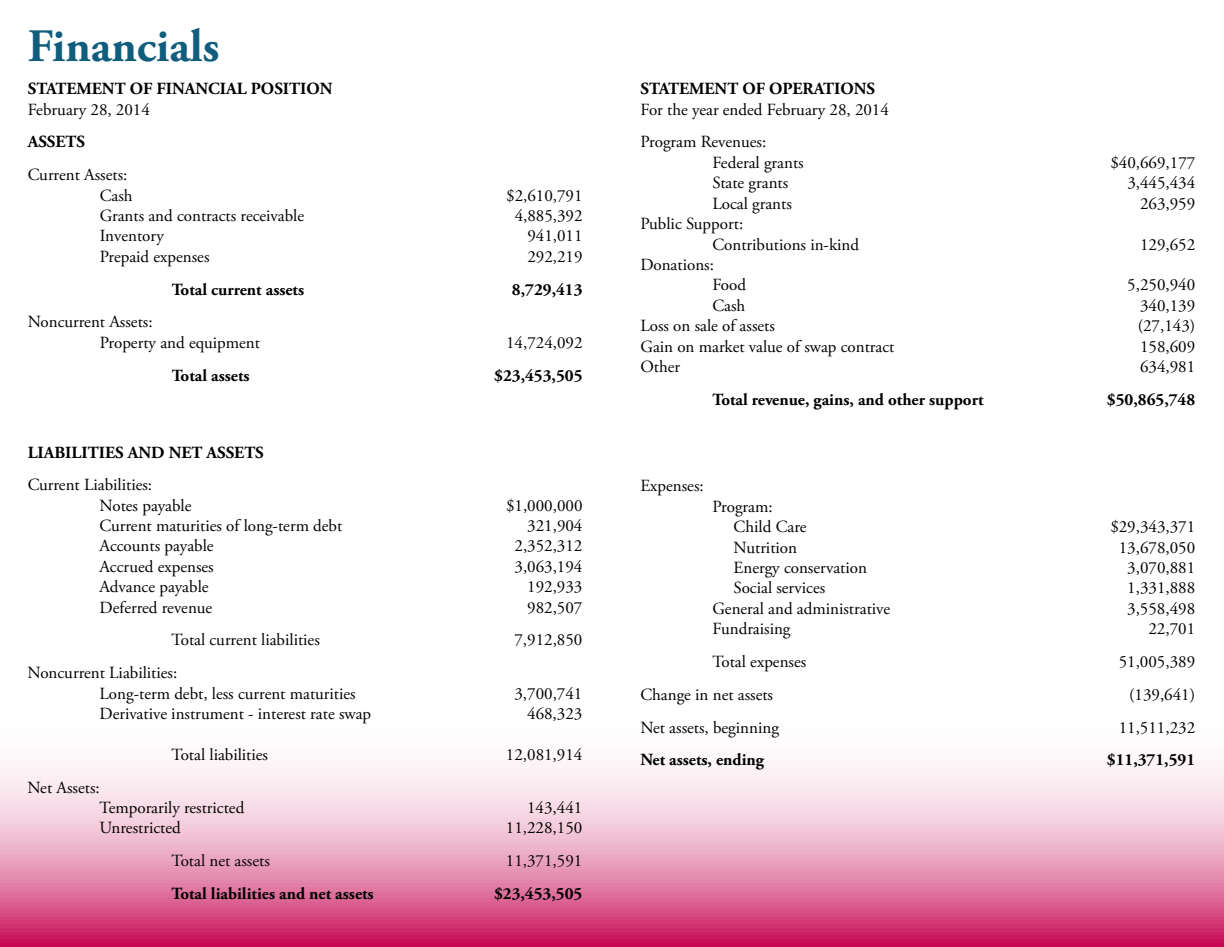
<style>
.page{position:relative;width:1224px;height:947px;background:#fff}
.page>*{position:absolute;margin:0;border:0;box-sizing:border-box;transform-origin:0 0}
.t1{font:700 46.4px "Adobe Garamond Pro";color:#105d7e}
.t2{font:17px/20.4px "Adobe Garamond Pro";color:#000}
.t3{font:700 17px "Adobe Garamond Pro";color:#000}
</style>
<div class="page">
<svg style="left:0;top:765px;width:1224px;height:180px;background:#e89bb9"></svg>
<h1 class="t1" style="left:28px;top:20px;width:193px">Financials</h1>
<p class="t3" style="left:28px;top:79px;width:306px">STATEMENT OF FINANCIAL POSITION</p>
<p class="t2" style="left:28px;top:100px;width:124px">February 28, 2014</p>
<p class="t3" style="left:28px;top:132px;width:59px">ASSETS</p>
<p class="t2" style="left:100px;top:165px;width:34px;text-indent:-72px">Current Assets:<br>Cash</p>
<p class="t2" style="left:506px;top:185px;width:78px">$2,610,791</p>
<p class="t2" style="left:100px;top:206px;width:206px">Grants and contracts receivable</p>
<p class="t2" style="left:515px;top:206px;width:69px">4,885,392</p>
<p class="t2" style="left:100px;top:226px;width:66px">Inventory</p>
<p class="t2" style="left:527px;top:226px;width:57px">941,011</p>
<p class="t2" style="left:100px;top:247px;width:111px">Prepaid expenses</p>
<p class="t2" style="left:527px;top:247px;width:57px">292,219</p>
<p class="t3" style="left:172px;top:279px;width:134px">Total current assets</p>
<p class="t3" style="left:512px;top:279px;width:72px">8,729,413</p>
<p class="t2" style="left:100px;top:312px;width:162px;text-indent:-72px">Noncurrent Assets:<br>Property and equipment</p>
<p class="t2" style="left:506px;top:332px;width:78px">14,724,092</p>
<p class="t3" style="left:172px;top:365px;width:79px">Total assets</p>
<p class="t3" style="left:494px;top:365px;width:90px">$23,453,505</p>
<p class="t3" style="left:28px;top:442px;width:238px">LIABILITIES AND NET ASSETS</p>
<p class="t2" style="left:100px;top:475px;width:93px;text-indent:-72px">Current Liabilities:<br>Notes payable</p>
<p class="t2" style="left:506px;top:495px;width:78px">$1,000,000</p>
<p class="t2" style="left:100px;top:516px;width:244px">Current maturities of long-term debt</p>
<p class="t2" style="left:527px;top:516px;width:57px">321,904</p>
<p class="t2" style="left:100px;top:536px;width:115px">Accounts payable</p>
<p class="t2" style="left:515px;top:536px;width:69px">2,352,312</p>
<p class="t2" style="left:100px;top:556px;width:116px">Accrued expenses</p>
<p class="t2" style="left:515px;top:556px;width:69px">3,063,194</p>
<p class="t2" style="left:100px;top:577px;width:111px">Advance payable</p>
<p class="t2" style="left:527px;top:577px;width:57px">192,933</p>
<p class="t2" style="left:100px;top:597px;width:114px">Deferred revenue</p>
<p class="t2" style="left:527px;top:597px;width:57px">982,507</p>
<p class="t2" style="left:172px;top:630px;width:150px">Total current liabilities</p>
<p class="t2" style="left:514px;top:630px;width:69px">7,912,850</p>
<p class="t2" style="left:100px;top:663px;width:258px;text-indent:-72px">Noncurrent Liabilities:<br>Long-term debt, less current maturities</p>
<p class="t2" style="left:514px;top:683px;width:69px">3,700,741</p>
<p class="t2" style="left:100px;top:703px;width:273px">Derivative instrument - interest rate swap</p>
<p class="t2" style="left:527px;top:703px;width:57px">468,323</p>
<p class="t2" style="left:172px;top:744px;width:98px">Total liabilities</p>
<p class="t2" style="left:506px;top:744px;width:78px">12,081,914</p>
<p class="t2" style="left:100px;top:777px;width:146px;text-indent:-72px">Net Assets:<br>Temporarily restricted</p>
<p class="t2" style="left:527px;top:797px;width:57px">143,441</p>
<p class="t2" style="left:100px;top:818px;width:83px">Unrestricted</p>
<p class="t2" style="left:506px;top:818px;width:78px">11,228,150</p>
<p class="t2" style="left:172px;top:850px;width:100px">Total net assets</p>
<p class="t2" style="left:506px;top:850px;width:78px">11,371,591</p>
<p class="t3" style="left:171px;top:883px;width:204px">Total liabilities and net assets</p>
<p class="t3" style="left:494px;top:883px;width:90px">$23,453,505</p>
<p class="t3" style="left:640px;top:79px;width:236px">STATEMENT OF OPERATIONS</p>
<p class="t2" style="left:640px;top:93px;width:250px;line-height:32.8px">For the year ended February 28, 2014<br>Program Revenues:</p>
<p class="t2" style="left:712px;top:153px;width:93px">Federal grants</p>
<p class="t2" style="left:1110px;top:153px;width:86px">$40,669,177</p>
<p class="t2" style="left:712px;top:173px;width:77px">State grants</p>
<p class="t2" style="left:1127px;top:173px;width:69px">3,445,434</p>
<p class="t2" style="left:712px;top:194px;width:81px">Local grants</p>
<p class="t2" style="left:1140px;top:194px;width:57px">263,959</p>
<p class="t2" style="left:712px;top:214px;width:148px;text-indent:-72px">Public Support:<br>Contributions in-kind</p>
<p class="t2" style="left:1140px;top:234px;width:57px">129,652</p>
<p class="t2" style="left:712px;top:255px;width:35px;text-indent:-72px">Donations:<br>Food</p>
<p class="t2" style="left:1127px;top:275px;width:69px">5,250,940</p>
<p class="t2" style="left:712px;top:295px;width:34px">Cash</p>
<p class="t2" style="left:1140px;top:295px;width:57px">340,139</p>
<p class="t2" style="left:640px;top:316px;width:136px">Loss on sale of assets</p>
<p class="t2" style="left:1138px;top:316px;width:59px">(27,143)</p>
<p class="t2" style="left:640px;top:336px;width:256px">Gain on market value of swap contract</p>
<p class="t2" style="left:1140px;top:336px;width:57px">158,609</p>
<p class="t2" style="left:640px;top:357px;width:41px">Other</p>
<p class="t2" style="left:1140px;top:357px;width:57px">634,981</p>
<p class="t3" style="left:712px;top:389px;width:273px">Total revenue, gains, and other support</p>
<p class="t3" style="left:1107px;top:389px;width:90px">$50,865,748</p>
<p class="t2" style="left:640px;top:476px;width:65px">Expenses:</p>
<p class="t2" style="left:734px;top:496px;width:74px;text-indent:-21px">Program:<br>Child Care</p>
<p class="t2" style="left:1110px;top:517px;width:86px">$29,343,371</p>
<p class="t2" style="left:734px;top:537px;width:65px">Nutrition</p>
<p class="t2" style="left:1119px;top:537px;width:78px">13,678,050</p>
<p class="t2" style="left:734px;top:558px;width:135px">Energy conservation</p>
<p class="t2" style="left:1127px;top:558px;width:69px">3,070,881</p>
<p class="t2" style="left:734px;top:578px;width:93px">Social services</p>
<p class="t2" style="left:1127px;top:578px;width:69px">1,331,888</p>
<p class="t2" style="left:712px;top:598px;width:179px">General and administrative</p>
<p class="t2" style="left:1127px;top:598px;width:69px">3,558,498</p>
<p class="t2" style="left:712px;top:619px;width:80px">Fundraising</p>
<p class="t2" style="left:1148px;top:619px;width:48px">22,701</p>
<p class="t2" style="left:712px;top:651px;width:95px">Total expenses</p>
<p class="t2" style="left:1119px;top:651px;width:78px">51,005,389</p>
<p class="t2" style="left:640px;top:684px;width:134px">Change in net assets</p>
<p class="t2" style="left:1129px;top:684px;width:68px">(139,641)</p>
<p class="t2" style="left:640px;top:717px;width:140px">Net assets, beginning</p>
<p class="t2" style="left:1119px;top:717px;width:78px">11,511,232</p>
<p class="t3" style="left:640px;top:749px;width:125px">Net assets, ending</p>
<p class="t3" style="left:1107px;top:749px;width:90px">$11,371,591</p>
</div>
